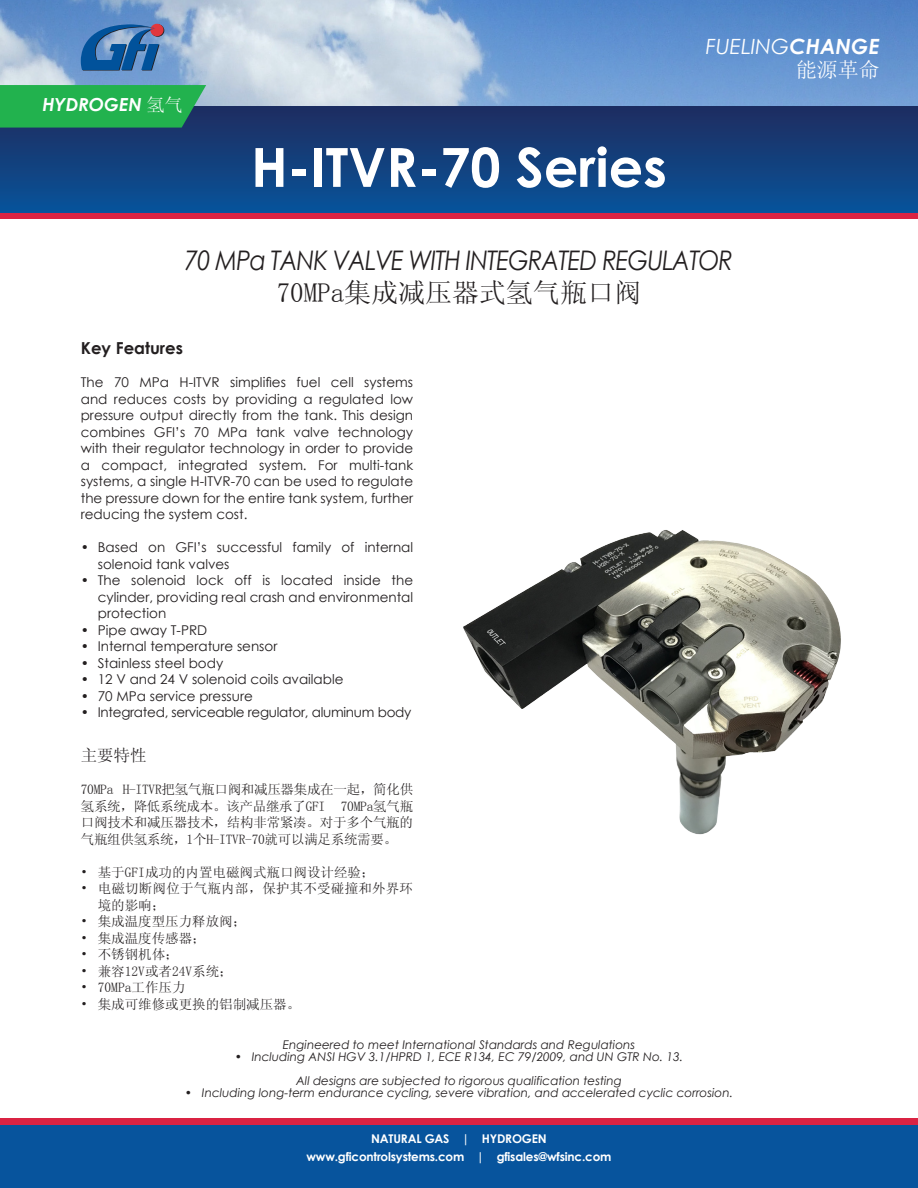
<style>
.page{position:relative;width:918px;height:1188px;background:#fff}
.page>*{position:absolute;margin:0;border:0;box-sizing:border-box;transform-origin:0 0}
.t1{font:700 54px "Century Gothic";color:#fff}
.t2{font:italic 27px "Century Gothic";letter-spacing:-.035em;color:#231f20;scale:.88 1}
.t3{font:27px "Sim Sun";color:#231f20}
.t4{font:italic 21px "Century Gothic";color:#fff}
.t5{font:21px "Sim Sun";color:#fff}
.t6{font:italic 700 18px "Century Gothic";color:#fff}
.t7{font:700 16.5px "Century Gothic";color:#231f20}
.t8{font:16.5px "Sim Sun";color:#231f20}
.t9{font:13.5px/16.5px "Century Gothic";color:#231f20;text-align:justify}
.t10{font:13.5px/16.5px "Sim Sun";color:#231f20;text-align:justify}
.t11{font:13.5px "Century Gothic";letter-spacing:-.02em;color:#231f20}
.t12{font:italic 12px "Century Gothic";color:#231f20}
.t13{font:700 12px "Century Gothic";letter-spacing:-.015em;color:#fff}
.s1{font-family:"Sim Sun";font-weight:400;font-style:normal}
.s2{font-weight:700}
</style>
<div class="page">
<img style="left:0;top:0;width:918px;height:106px">
<div style="left:0;top:1124px;width:918px;height:64px;background:#07549d"></div>
<div style="left:0;top:213px;width:918px;height:6px;background:#da2343"></div>
<div style="left:0;top:1118px;width:918px;height:6px;background:#da2343"></div>
<div style="left:0;top:106px;width:918px;height:107px;background:linear-gradient(to bottom,#1f2c5f,#07539a)"></div>
<svg style="left:150px;top:24px;width:14px;height:12px"></svg>
<svg style="left:81px;top:24px;width:79px;height:47px;background:#3d70a9"></svg>
<svg style="left:0;top:85px;width:206px;height:43px;background:#23ab51"></svg>
<img style="left:463px;top:530px;width:378px;height:305px">
<p class="t6" style="left:43px;top:91px;width:142px">HYDROGEN <span class="s1">氢气</span></p>
<p class="t1" style="left:251px;top:133px;width:417px">H-ITVR-70 Series</p>
<p class="t4" style="left:706px;top:33px;width:175px">FUELING<span class="s2">CHANGE</span></p>
<p class="t5" style="left:796px;top:59px;width:85px">能源革命</p>
<p class="t2" style="left:185px;top:244px;width:624px">70 MPa TANK VALVE WITH INTEGRATED REGULATOR</p>
<p class="t3" style="left:277px;top:279px;width:366px">70MPa集成减压器式氢气瓶口阀</p>
<p class="t7" style="left:81px;top:338px;width:104px">Key Features</p>
<p class="t9" style="left:81px;top:374px;width:334px">The 70 MPa H-ITVR simplifies fuel cell systems and reduces costs by providing a regulated low pressure output directly from the tank. This design combines GFI’s 70 MPa tank valve technology with their regulator technology in order to provide a compact, integrated system. For multi-tank systems, a single H-ITVR-70 can be used to regulate the pressure down for the entire tank system, further reducing the system cost.</p>
<p class="t9" style="left:98px;top:539px;width:317px;text-indent:-17px">• Based on GFI’s successful family of internal solenoid tank valves</p>
<p class="t9" style="left:98px;top:572px;width:317px;text-indent:-17px">• The solenoid lock off is located inside the cylinder, providing real crash and environmental protection</p>
<p class="t9" style="left:81px;top:622px;width:128px">• Pipe away T-PRD</p>
<p class="t9" style="left:81px;top:638px;width:198px">• Internal temperature sensor</p>
<p class="t9" style="left:81px;top:655px;width:144px">• Stainless steel body</p>
<p class="t9" style="left:81px;top:671px;width:264px">• 12 V and 24 V solenoid coils available</p>
<p class="t9" style="left:81px;top:688px;width:174px">• 70 MPa service pressure</p>
<p class="t11" style="left:81px;top:703px;width:332px">• Integrated, serviceable regulator, aluminum body</p>
<p class="t8" style="left:81px;top:747px;width:67px">主要特性</p>
<p class="t10" style="left:81px;top:781px;width:334px">70MPa H-ITVR把氢气瓶口阀和减压器集成在一起，简化供氢系统，降低系统成本。该产品继承了GFI 70MPa氢气瓶口阀技术和减压器技术，结构非常紧凑。对于多个气瓶的气瓶组供氢系统，1个H-ITVR-70就可以满足系统需要。</p>
<p class="t10" style="left:81px;top:863px;width:295px">• 基于GFI成功的内置电磁阀式瓶口阀设计经验；</p>
<p class="t10" style="left:98px;top:880px;width:317px;text-indent:-17px">• 电磁切断阀位于气瓶内部，保护其不受碰撞和外界环境的影响；</p>
<p class="t10" style="left:81px;top:913px;width:167px">• 集成温度型压力释放阀；</p>
<p class="t10" style="left:81px;top:929px;width:127px">• 集成温度传感器；</p>
<p class="t10" style="left:81px;top:946px;width:100px">• 不锈钢机体；</p>
<p class="t10" style="left:81px;top:962px;width:154px">• 兼容12V或者24V系统；</p>
<p class="t10" style="left:81px;top:979px;width:106px">• 70MPa工作压力</p>
<p class="t10" style="left:81px;top:995px;width:221px">• 集成可维修或更换的铝制减压器。</p>
<p class="t12" style="left:283px;top:1037px;width:354px">Engineered to meet International Standards and Regulations</p>
<p class="t12" style="left:235px;top:1049px;width:450px">• Including ANSI HGV 3.1/HPRD 1, ECE R134, EC 79/2009, and UN GTR No. 13.</p>
<p class="t12" style="left:296px;top:1073px;width:327px">All designs are subjected to rigorous qualification testing</p>
<p class="t12" style="left:185px;top:1085px;width:550px">• Including long-term endurance cycling, severe vibration, and accelerated cyclic corrosion.</p>
<p class="t13" style="left:371px;top:1131px;width:177px">NATURAL GAS | HYDROGEN</p>
<p class="t13" style="left:307px;top:1149px;width:307px">www.gficontrolsystems.com | gfisales@wfsinc.com</p>
</div>
